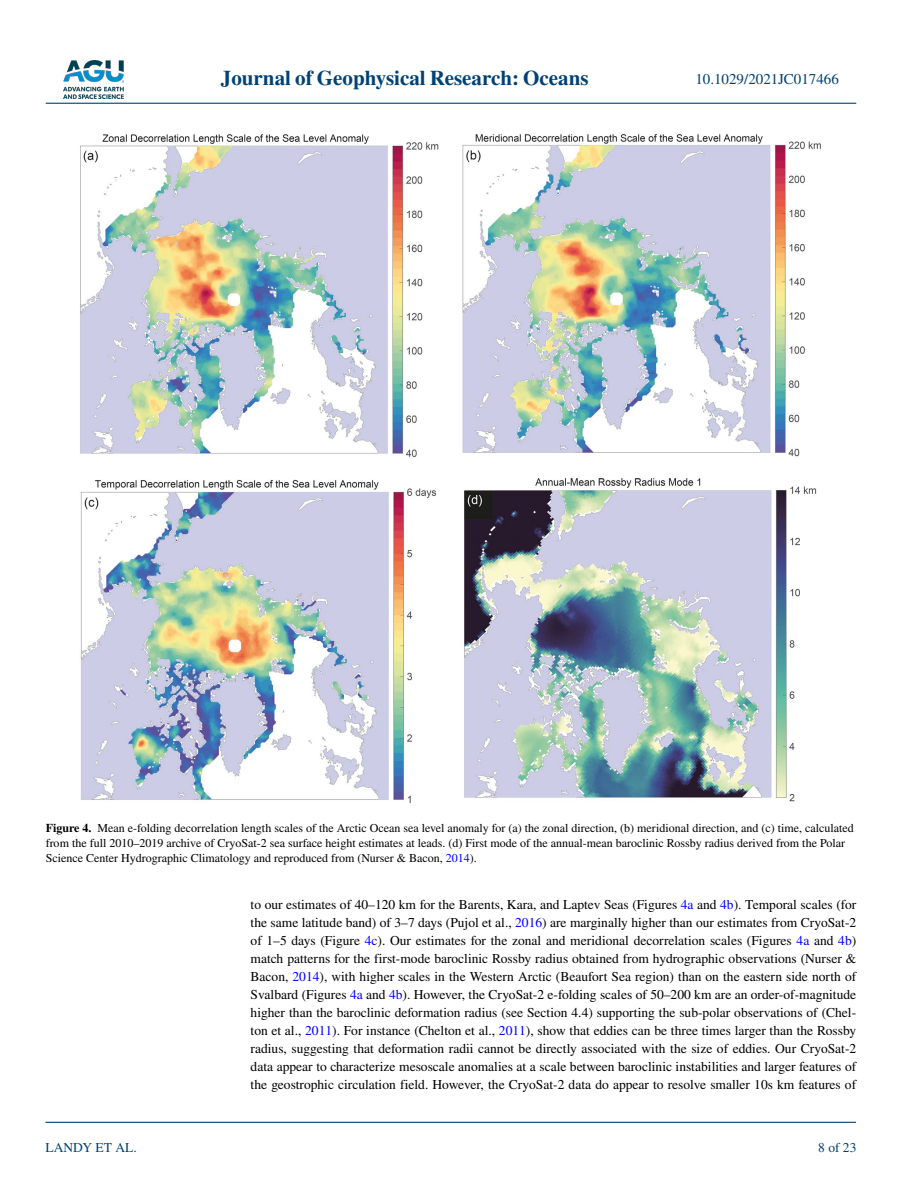
<style>
.page{position:relative;width:902px;height:1183px;background:#fff}
.page>*{position:absolute;margin:0;border:0;box-sizing:border-box;transform-origin:0 0}
.t1{font:700 21px "STIX";color:#004174}
.t2{font:15px "STIX";color:#004174}
.t3{font:13.5px/18px "STIX";color:#000;text-align:justify}
.t4{font:13.5px "STIX";color:#004174}
.t5{font:12px/15px "STIX";color:#000}
.s1{font-weight:700}
.s2{color:#00f}
</style>
<div class="page">
<img style="left:63px;top:60px;width:60px;height:39px">
<hr style="left:46px;top:103px;width:810px;height:1px;background:#004174">
<hr style="left:45px;top:1121px;width:810px;height:1px;background:#004174">
<img style="left:80px;top:134px;width:741px;height:669px">
<h1 class="t1" style="left:221px;top:66px;width:369px">Journal of Geophysical Research: Oceans</h1>
<p class="t2" style="left:695px;top:69px;width:145px">10.1029/2021JC017466</p>
<p class="t5" style="left:46px;top:821px;width:809px"><span class="s1">Figure 4.</span> Mean e-folding decorrelation length scales of the Arctic Ocean sea level anomaly for (a) the zonal direction, (b) meridional direction, and (c) time, calculated from the full 2010–2019 archive of CryoSat-2 sea surface height estimates at leads. (d) First mode of the annual-mean baroclinic Rossby radius derived from the Polar<br>Science Center Hydrographic Climatology and reproduced from (Nurser &amp; Bacon, <span class="s2">2014</span>).</p>
<p class="t4" style="left:45px;top:1138px;width:93px">LANDY ET AL.</p>
<p class="t3" style="left:250px;top:895px;width:607px">to our estimates of 40–120 km for the Barents, Kara, and Laptev Seas (Figures <span class="s2">4a</span> and <span class="s2">4b</span>). Temporal scales (for the same latitude band) of 3–7 days (Pujol et al., <span class="s2">2016</span>) are marginally higher than our estimates from CryoSat-2 of 1–5 days (Figure <span class="s2">4c</span>). Our estimates for the zonal and meridional decorrelation scales (Figures <span class="s2">4a</span> and <span class="s2">4b</span>) match patterns for the first-mode baroclinic Rossby radius obtained from hydrographic observations (Nurser &amp; Bacon, <span class="s2">2014</span>), with higher scales in the Western Arctic (Beaufort Sea region) than on the eastern side north of Svalbard (Figures <span class="s2">4a</span> and <span class="s2">4b</span>). However, the CryoSat-2 e-folding scales of 50–200 km are an order-of-magnitude higher than the baroclinic deformation radius (see Section 4.4) supporting the sub-polar observations of (Chel&shy;ton et al., <span class="s2">2011</span>). For instance (Chelton et al., <span class="s2">2011</span>), show that eddies can be three times larger than the Rossby radius, suggesting that deformation radii cannot be directly associated with the size of eddies. Our CryoSat-2 data appear to characterize mesoscale anomalies at a scale between baroclinic instabilities and larger features of the geostrophic circulation field. However, the CryoSat-2 data do appear to resolve smaller 10s km features of</p>
<p class="t4" style="left:818px;top:1138px;width:40px">8 of 23</p>
</div>
